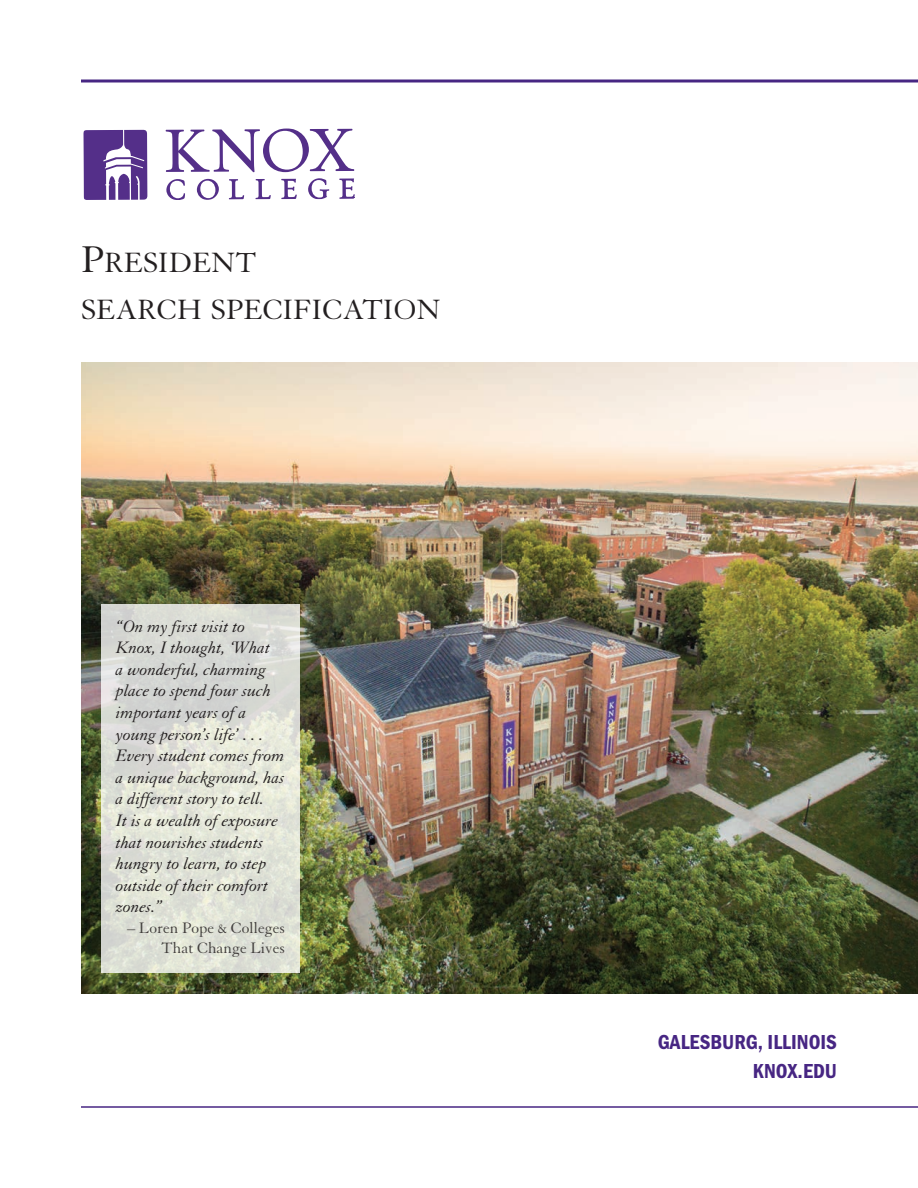
<style>
.page{position:relative;width:918px;height:1188px;background:#fff}
.page>*{position:absolute;margin:0;border:0;box-sizing:border-box;transform-origin:0 0}
.t1{font:30.3px/46.5px "Granjon";color:#231f20}
.t2{font:600 condensed 21px/28.5px "Franklin Gothic";color:#472683;text-align:right}
.t3{font:italic 18px/21.6px "Granjon";color:#231f20}
.t4{font:16.5px/19.8px "Granjon";color:#413e3c;text-align:right}
.s1{font-size:40.5px}
</style>
<div class="page">
<img style="left:81px;top:362px;width:837px;height:632px">
<svg style="left:166px;top:128px;width:188px;height:44px"></svg>
<svg style="left:166px;top:179px;width:19px;height:21px"></svg>
<svg style="left:197px;top:179px;width:22px;height:21px"></svg>
<svg style="left:229px;top:179px;width:15px;height:20px"></svg>
<svg style="left:255px;top:179px;width:16px;height:20px"></svg>
<svg style="left:281px;top:179px;width:16px;height:20px"></svg>
<svg style="left:308px;top:178px;width:21px;height:21px"></svg>
<svg style="left:339px;top:178px;width:16px;height:21px"></svg>
<svg style="left:83px;top:130px;width:64px;height:70px;background:#7658a0"></svg>
<hr style="left:81px;top:80px;width:837px;height:2px;background:#472683">
<hr style="left:81px;top:1106px;width:837px;height:2px;background:#472683">
<div style="left:101px;top:604px;width:199px;height:369px;background:#fff;opacity:.8"></div>
<h1 class="t1" style="left:81px;top:243px;width:361px"><span class="s1">P</span>RESIDENT<br>SEARCH SPECIFICATION</h1>
<p class="t3" style="left:116px;top:617px;width:170px">“On my first visit to<br>Knox, I thought, ‘What<br>a wonderful, charming place to spend four such important years of a young person’s life’ . . .<br>Every student comes from a unique background, has a different story to tell.<br>It is a wealth of exposure that nourishes students hungry to learn, to step outside of their comfort zones.”</p>
<p class="t4" style="left:127px;top:920px;width:159px">– Loren Pope &amp; Colleges<br>That Change Lives</p>
<p class="t2" style="left:658px;top:1030px;width:181px">GALESBURG, ILLINOIS<br>KNOX.EDU</p>
</div>
